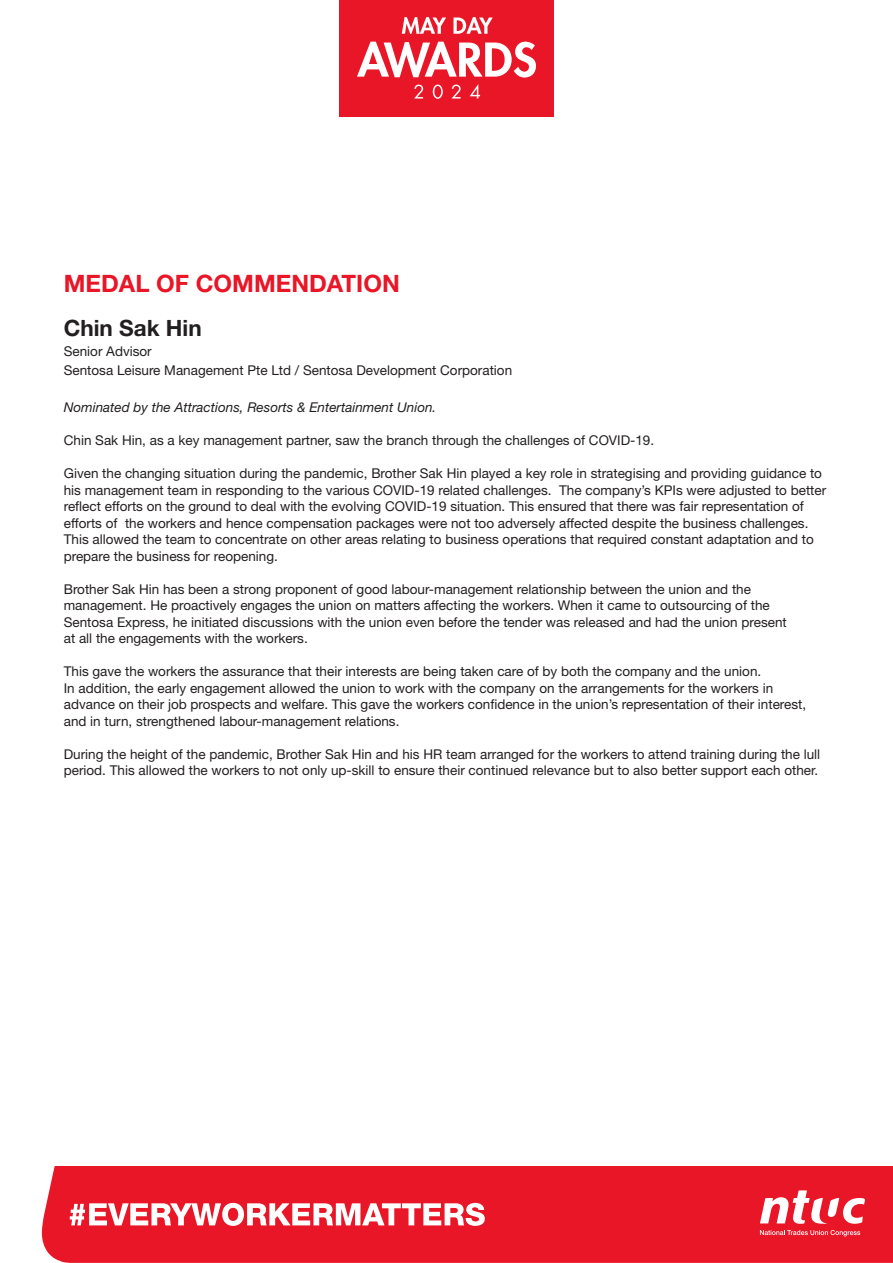
<style>
.page{position:relative;width:893px;height:1263px;background:#fff}
.page>*{position:absolute;margin:0;border:0;box-sizing:border-box;transform-origin:0 0}
.t1{font:700 24px "Helvetica Neue LT Std";color:#e91627}
.t2{font:700 22.5px "Helvetica Neue LT Std";color:#231f20}
.t3{font:13.5px/16.5px "Helvetica Neue LT Std";color:#231f20}
.t4{font:italic 13.5px "Helvetica Neue LT Std";color:#231f20}
</style>
<div class="page">
<div style="left:339px;top:0;width:215px;height:116px;background:#e91627"></div>
<svg style="left:402px;top:17px;width:44px;height:17px"></svg>
<svg style="left:453px;top:17px;width:40px;height:17px"></svg>
<svg style="left:414px;top:85px;width:9px;height:14px"></svg>
<svg style="left:433px;top:85px;width:10px;height:14px"></svg>
<svg style="left:452px;top:85px;width:9px;height:14px"></svg>
<svg style="left:470px;top:84px;width:10px;height:15px"></svg>
<svg style="left:357px;top:42px;width:179px;height:36px"></svg>
<div style="left:41px;top:1166px;width:852px;height:97px;background:#e91627"></div>
<svg style="left:760px;top:1230px;width:100px;height:6px"></svg>
<svg style="left:760px;top:1190px;width:105px;height:34px"></svg>
<svg style="left:70px;top:1203px;width:415px;height:23px"></svg>
<h1 class="t1" style="left:64px;top:269px;width:338px">MEDAL OF COMMENDATION</h1>
<h2 class="t2" style="left:64px;top:314px;width:139px">Chin Sak Hin</h2>
<p class="t3" style="left:64px;top:341px;width:450px;line-height:19.5px">Senior Advisor<br>Sentosa Leisure Management Pte Ltd / Sentosa Development Corporation</p>
<p class="t4" style="left:64px;top:399px;width:374px">Nominated by the Attractions, Resorts &amp; Entertainment Union.</p>
<p class="t3" style="left:64px;top:432px;width:592px">Chin Sak Hin, as a key management partner, saw the branch through the challenges of COVID-19.</p>
<p class="t3" style="left:64px;top:465px;width:764px">Given the changing situation during the pandemic, Brother Sak Hin played a key role in strategising and providing guidance to his management team in responding to the various COVID-19 related challenges. The company’s KPIs were adjusted to better reflect efforts on the ground to deal with the evolving COVID-19 situation. This ensured that there was fair representation of efforts of the workers and hence compensation packages were not too adversely affected despite the business challenges.<br>This allowed the team to concentrate on other areas relating to business operations that required constant adaptation and to prepare the business for reopening.</p>
<p class="t3" style="left:64px;top:580px;width:724px">Brother Sak Hin has been a strong proponent of good labour-management relationship between the union and the management. He proactively engages the union on matters affecting the workers. When it came to outsourcing of the Sentosa Express, he initiated discussions with the union even before the tender was released and had the union present at all the engagements with the workers.</p>
<p class="t3" style="left:64px;top:663px;width:744px">This gave the workers the assurance that their interests are being taken care of by both the company and the union.<br>In addition, the early engagement allowed the union to work with the company on the arrangements for the workers in advance on their job prospects and welfare. This gave the workers confidence in the union’s representation of their interest, and in turn, strengthened labour-management relations.</p>
<p class="t3" style="left:64px;top:745px;width:758px">During the height of the pandemic, Brother Sak Hin and his HR team arranged for the workers to attend training during the lull period. This allowed the workers to not only up-skill to ensure their continued relevance but to also better support each other.</p>
</div>
